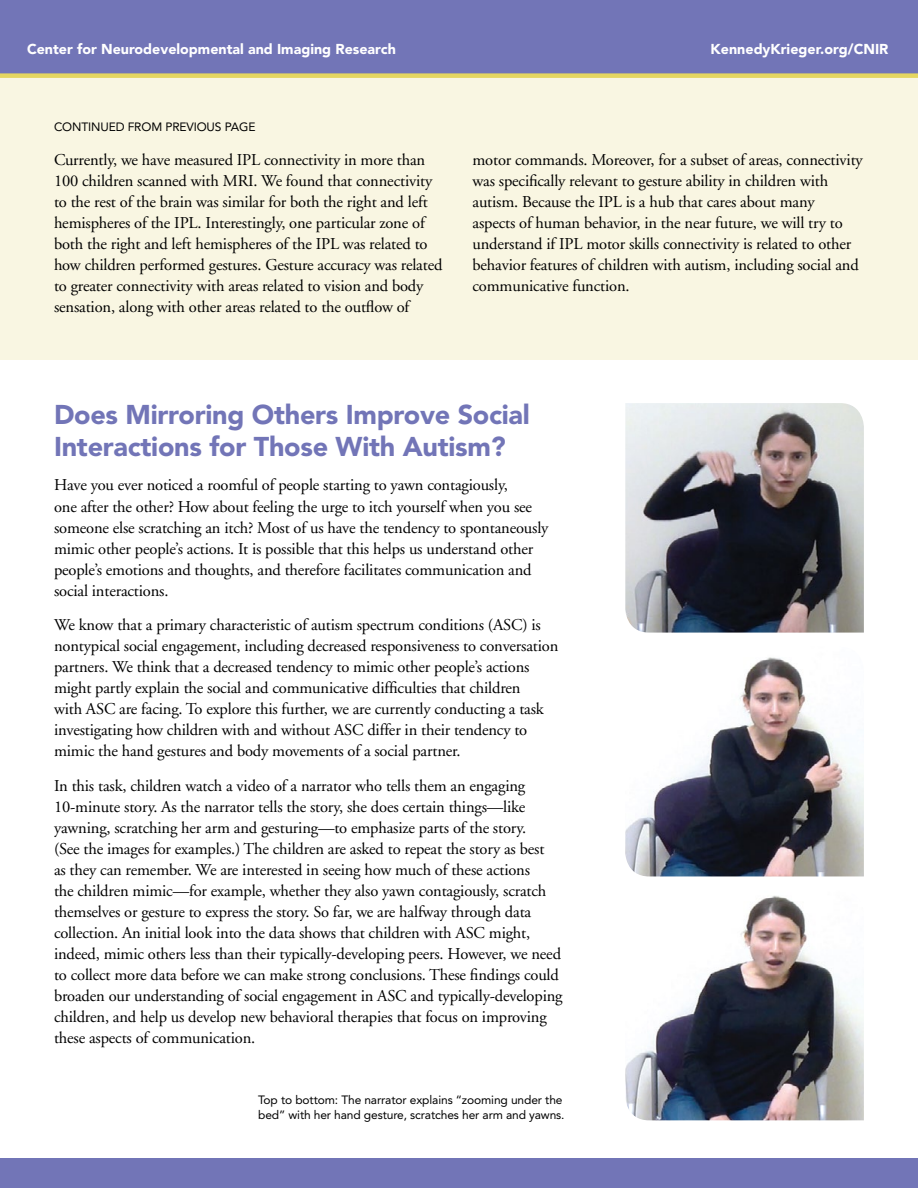
<style>
.page{position:relative;width:918px;height:1188px;background:#fff}
.page>*{position:absolute;margin:0;border:0;box-sizing:border-box;transform-origin:0 0}
.t1{font:900 27px/32.4px "Avenir";letter-spacing:-.01em;color:#7275b7}
.t2{font:16.5px/21px "Adobe Garamond";letter-spacing:-.01em;color:#000}
.t3{font:900 14.25px "Avenir";color:#fff}
.t4{font:12px/15px "Avenir";letter-spacing:-.01em;color:#000}
</style>
<div class="page">
<div style="left:0;top:0;width:918px;height:360px;background:#f9f6e2"></div>
<div style="left:0;top:0;width:918px;height:78px;background:#7275b7"></div>
<div style="left:0;top:1159px;width:918px;height:29px;background:#7275b7"></div>
<img style="left:625px;top:403px;width:239px;height:230px">
<img style="left:625px;top:657px;width:239px;height:219px">
<img style="left:625px;top:895px;width:239px;height:225px">
<p class="t3" style="left:27px;top:41px;width:370px">Center for Neurodevelopmental and Imaging Research</p>
<p class="t3" style="left:711px;top:41px;width:179px">KennedyKrieger.org/CNIR</p>
<p class="t4" style="left:54px;top:119px;width:203px">CONTINUED FROM PREVIOUS PAGE</p>
<p class="t2" style="left:54px;top:150px;width:390px">Currently, we have measured IPL connectivity in more than 100 children scanned with MRI. We found that connectivity to the rest of the brain was similar for both the right and left hemispheres of the IPL. Interestingly, one particular zone of both the right and left hemispheres of the IPL was related to how children performed gestures. Gesture accuracy was related to greater connectivity with areas related to vision and body sensation, along with other areas related to the outflow of</p>
<p class="t2" style="left:473px;top:150px;width:392px">motor commands. Moreover, for a subset of areas, connectivity was specifically relevant to gesture ability in children with autism. Because the IPL is a hub that cares about many<br>aspects of human behavior, in the near future, we will try to understand if IPL motor skills connectivity is related to other behavior features of children with autism, including social and communicative function.</p>
<h1 class="t1" style="left:54px;top:398px;width:477px">Does Mirroring Others Improve Social<br>Interactions for Those With Autism?</h1>
<p class="t2" style="left:54px;top:475px;width:496px">Have you ever noticed a roomful of people starting to yawn contagiously,<br>one after the other? How about feeling the urge to itch yourself when you see someone else scratching an itch? Most of us have the tendency to spontaneously mimic other people’s actions. It is possible that this helps us understand other people’s emotions and thoughts, and therefore facilitates communication and social interactions.</p>
<p class="t2" style="left:54px;top:615px;width:506px">We know that a primary characteristic of autism spectrum conditions (ASC) is nontypical social engagement, including decreased responsiveness to conversation partners. We think that a decreased tendency to mimic other people’s actions might partly explain the social and communicative difficulties that children<br>with ASC are facing. To explore this further, we are currently conducting a task investigating how children with and without ASC differ in their tendency to mimic the hand gestures and body movements of a social partner.</p>
<p class="t2" style="left:54px;top:775px;width:510px">In this task, children watch a video of a narrator who tells them an engaging 10-minute story. As the narrator tells the story, she does certain things—like yawning, scratching her arm and gesturing—to emphasize parts of the story.<br>(See the images for examples.) The children are asked to repeat the story as best<br>as they can remember. We are interested in seeing how much of these actions<br>the children mimic—for example, whether they also yawn contagiously, scratch themselves or gesture to express the story. So far, we are halfway through data collection. An initial look into the data shows that children with ASC might, indeed, mimic others less than their typically-developing peers. However, we need to collect more data before we can make strong conclusions. These findings could broaden our understanding of social engagement in ASC and typically-developing children, and help us develop new behavioral therapies that focus on improving these aspects of communication.</p>
<p class="t4" style="left:258px;top:1092px;width:308px">Top to bottom: The narrator explains “zooming under the bed” with her hand gesture, scratches her arm and yawns.</p>
</div>
